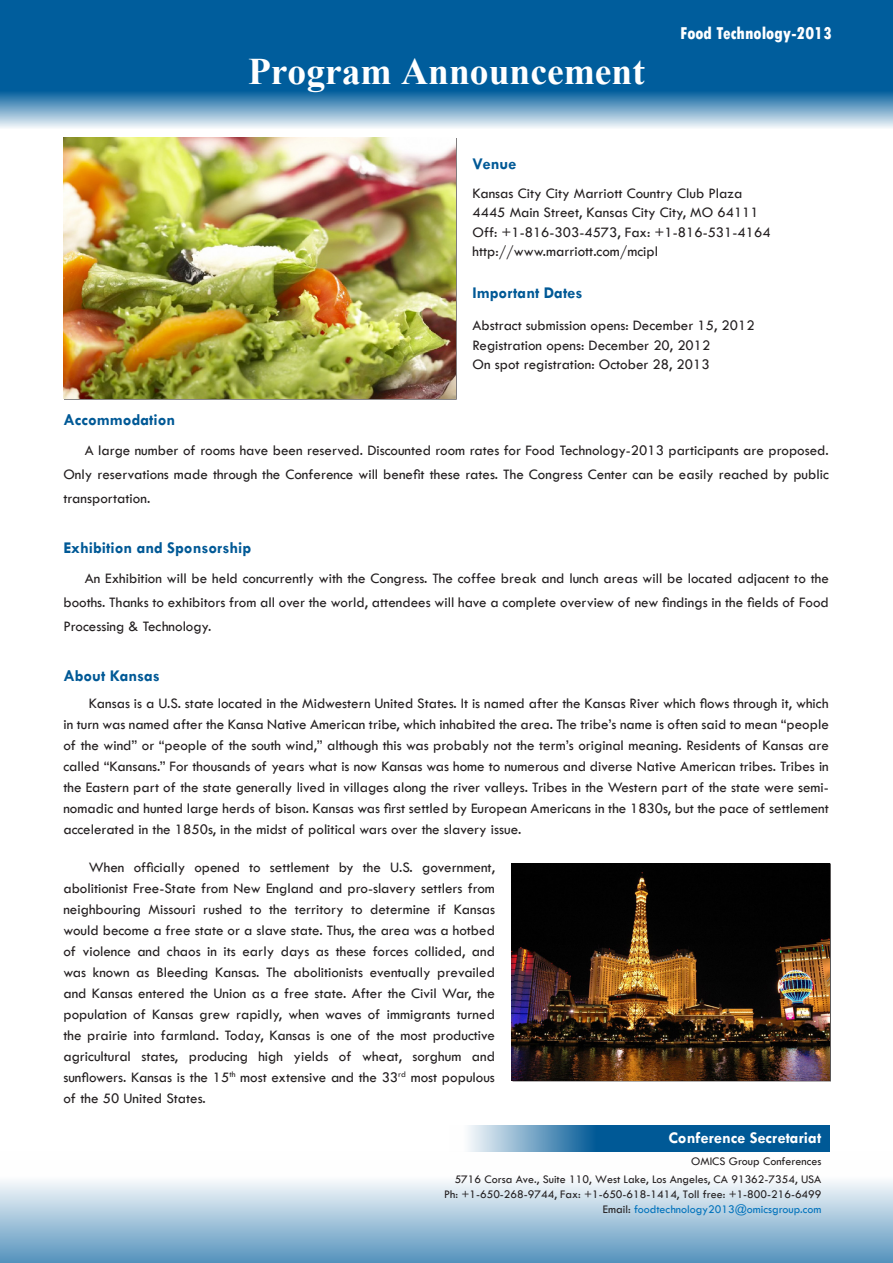
<style>
.page{position:relative;width:893px;height:1263px;background:#fff}
.page>*{position:absolute;margin:0;border:0;box-sizing:border-box;transform-origin:0 0}
.t1{font:700 37.5px "Times New Roman";color:#fff}
.t2{font:800 condensed 18px "Tw Cen";color:#fff}
.List_Paragraph{font:700 16.5px "Tw Cen";color:#005996}
.List_Paragraph-2{font:700 16.5px "Tw Cen";color:#fff}
.List_Paragraph-3{font:15px/21px "Tw Cen";color:#231f20;text-align:justify}
.List_Paragraph-4{font:12px "Tw Cen";color:#231f20}
.List_Paragraph-5{font:12px "Tw Cen";color:#0072bc}
.s1{color:#231f20}
</style>
<div class="page">
<svg style="left:468px;top:1125px;width:362px;height:26px;background:#2b75a7"></svg>
<svg style="left:0;top:0;width:893px;height:128px;background:#2373a9"></svg>
<div style="left:0;top:1151px;width:893px;height:112px;background:linear-gradient(to bottom,#fff,#5d98c0)"></div>
<img style="left:64px;top:138px;width:391px;height:260px">
<img style="left:512px;top:863px;width:318px;height:217px">
<p class="t1" style="left:248px;top:45px;width:398px">Program Announcement</p>
<p class="t2" style="left:680px;top:23px;width:153px">Food Technology-2013</p>
<p class="List_Paragraph" style="left:472px;top:154px;width:45px">Venue</p>
<p class="List_Paragraph-3" style="left:472px;top:182px;width:271px">Kansas City City Marriott Country Club Plaza</p>
<p class="List_Paragraph-3" style="left:472px;top:202px;width:288px">4445 Main Street, Kansas City City, MO 64111</p>
<p class="List_Paragraph-3" style="left:472px;top:221px;width:300px">Off: +1-816-303-4573, Fax: +1-816-531-4164</p>
<p class="List_Paragraph-3" style="left:472px;top:241px;width:187px">http://www.marriott.com/mcipl</p>
<p class="List_Paragraph" style="left:472px;top:283px;width:112px">Important Dates</p>
<p class="List_Paragraph-3" style="left:472px;top:315px;width:284px">Abstract submission opens: December 15, 2012</p>
<p class="List_Paragraph-3" style="left:472px;top:334px;width:239px">Registration opens: December 20, 2012</p>
<p class="List_Paragraph-3" style="left:472px;top:354px;width:239px">On spot registration: October 28, 2013</p>
<p class="List_Paragraph" style="left:63px;top:410px;width:113px">Accommodation</p>
<p class="List_Paragraph-3" style="left:63px;top:438px;width:767px;line-height:24px;text-indent:21px">A large number of rooms have been reserved. Discounted room rates for Food Technology-2013 participants are proposed.<br>Only reservations made through the Conference will benefit these rates. The Congress Center can be easily reached by public transportation.</p>
<p class="List_Paragraph" style="left:63px;top:537px;width:189px">Exhibition and Sponsorship</p>
<p class="List_Paragraph-3" style="left:63px;top:566px;width:767px;line-height:24px;text-indent:21px">An Exhibition will be held concurrently with the Congress. The coffee break and lunch areas will be located adjacent to the booths. Thanks to exhibitors from all over the world, attendees will have a complete overview of new findings in the fields of Food Processing &amp; Technology.</p>
<p class="List_Paragraph" style="left:63px;top:665px;width:98px">About Kansas</p>
<p class="List_Paragraph-3" style="left:63px;top:693px;width:767px;text-indent:26px">Kansas is a U.S. state located in the Midwestern United States. It is named after the Kansas River which flows through it, which in turn was named after the Kansa Native American tribe, which inhabited the area. The tribe’s name is often said to mean “people of the wind” or “people of the south wind,” although this was probably not the term’s original meaning. Residents of Kansas are called “Kansans.” For thousands of years what is now Kansas was home to numerous and diverse Native American tribes. Tribes in the Eastern part of the state generally lived in villages along the river valleys. Tribes in the Western part of the state were semi&shy;nomadic and hunted large herds of bison. Kansas was first settled by European Americans in the 1830s, but the pace of settlement accelerated in the 1850s, in the midst of political wars over the slavery issue.</p>
<p class="List_Paragraph-3" style="left:63px;top:857px;width:433px;text-indent:26px">When officially opened to settlement by the U.S. government, abolitionist Free-State from New England and pro-slavery settlers from neighbouring Missouri rushed to the territory to determine if Kansas would become a free state or a slave state. Thus, the area was a hotbed of violence and chaos in its early days as these forces collided, and was known as Bleeding Kansas. The abolitionists eventually prevailed and Kansas entered the Union as a free state. After the Civil War, the population of Kansas grew rapidly, when waves of immigrants turned the prairie into farmland. Today, Kansas is one of the most productive agricultural states, producing high yields of wheat, sorghum and sunflowers. Kansas is the 15<sup>th</sup> most extensive and the 33<sup>rd</sup> most populous of the 50 United States.</p>
<p class="List_Paragraph-2" style="left:668px;top:1128px;width:155px">Conference Secretariat</p>
<p class="List_Paragraph-4" style="left:691px;top:1154px;width:132px">OMICS Group Conferences</p>
<p class="List_Paragraph-4" style="left:455px;top:1172px;width:368px">5716 Corsa Ave., Suite 110, West Lake, Los Angeles, CA 91362-7354, USA</p>
<p class="List_Paragraph-4" style="left:444px;top:1187px;width:379px">Ph: +1-650-268-9744, Fax: +1-650-618-1414, Toll free: +1-800-216-6499</p>
<p class="List_Paragraph-5" style="left:603px;top:1202px;width:220px"><span class="s1">Email:</span> foodtechnology2013@omicsgroup.com</p>
</div>
